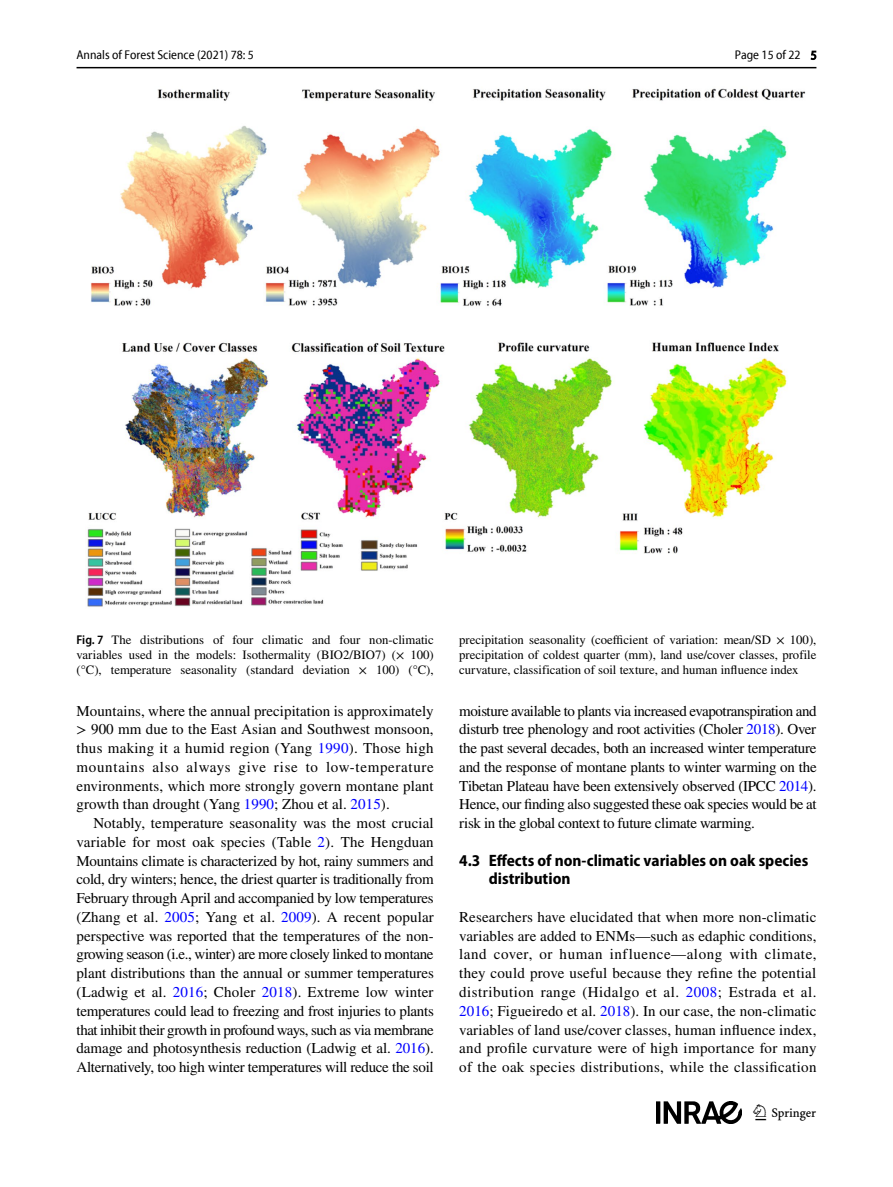
<style>
.page{position:relative;width:893px;height:1187px;background:#fff}
.page>*{position:absolute;margin:0;border:0;box-sizing:border-box;transform-origin:0 0}
.t1{font:22.5px "Springnew Regular 3";color:#000}
.t2{font:700 semi-condensed 16.5px/18.8px "Myriad Pro";color:#000}
.t3{font:15px/18.8px "STIX";letter-spacing:-.01em;color:#000;text-align:justify}
.t4{font:12.75px/15px "STIX";color:#000;text-align:justify}
.t5{font:semi-condensed 12.75px "Myriad Pro Unic";color:#000}
.s1{font-family:"Myriad Pro";font-weight:600;font-stretch:semi-condensed}
.s2{color:#00f}
</style>
<div class="page">
<hr style="left:77px;top:67px;width:739px;height:1px;background:#000">
<img style="left:656px;top:1101px;width:85px;height:22px">
<img style="left:85px;top:88px;width:721px;height:519px">
<p class="t5" style="left:76px;top:50px;width:179px">Annals of Forest Science (2021) 78: 5</p>
<p class="t5" style="left:735px;top:50px;width:83px">Page 15 of 22 5</p>
<p class="t4" style="left:77px;top:632px;width:359px"><span class="s1">Fig. 7</span> The distributions of four climatic and four non-climatic variables used in the models: Isothermality (BIO2/BIO7) (× 100) (°C), temperature seasonality (standard deviation × 100) (°C),</p>
<p class="t4" style="left:459px;top:632px;width:359px">precipitation seasonality (coefficient of variation: mean/SD × 100), precipitation of coldest quarter (mm), land use/cover classes, profile curvature, classification of soil texture, and human influence index</p>
<p class="t3" style="left:77px;top:702px;width:359px">Mountains, where the annual precipitation is approximately &gt; 900 mm due to the East Asian and Southwest monsoon, thus making it a humid region (Yang <span class="s2">1990</span>). Those high mountains also always give rise to low-temperature environments, which more strongly govern montane plant growth than drought (Yang <span class="s2">1990</span>; Zhou et al. <span class="s2">2015</span>).</p>
<p class="t3" style="left:77px;top:814px;width:359px;text-indent:17px">Notably, temperature seasonality was the most crucial variable for most oak species (Table <span class="s2">2</span>). The Hengduan Mountains climate is characterized by hot, rainy summers and cold, dry winters; hence, the driest quarter is traditionally from February through April and accompanied by low temperatures (Zhang et al. <span class="s2">2005</span>; Yang et al. <span class="s2">2009</span>). A recent popular perspective was reported that the temperatures of the non&shy;growing season (i.e., winter) are more closely linked to montane plant distributions than the annual or summer temperatures (Ladwig et al. <span class="s2">2016</span>; Choler <span class="s2">2018</span>). Extreme low winter temperatures could lead to freezing and frost injuries to plants that inhibit their growth in profound ways, such as via membrane damage and photosynthesis reduction (Ladwig et al. <span class="s2">2016</span>).<br>Alternatively, too high winter temperatures will reduce the soil</p>
<p class="t3" style="left:459px;top:702px;width:359px">moisture available to plants via increased evapotranspiration and disturb tree phenology and root activities (Choler <span class="s2">2018</span>). Over the past several decades, both an increased winter temperature and the response of montane plants to winter warming on the Tibetan Plateau have been extensively observed (IPCC <span class="s2">2014</span>).<br>Hence, our finding also suggested these oak species would be at risk in the global context to future climate warming.</p>
<p class="t2" style="left:489px;top:850px;width:321px;text-indent:-29px">4.3 Effects of non‑climatic variables on oak species distribution</p>
<p class="t3" style="left:459px;top:908px;width:359px">Researchers have elucidated that when more non-climatic variables are added to ENMs—such as edaphic conditions, land cover, or human influence—along with climate, they could prove useful because they refine the potential distribution range (Hidalgo et al. <span class="s2">2008</span>; Estrada et al.<br><span class="s2">2016</span>; Figueiredo et al. <span class="s2">2018</span>). In our case, the non-climatic variables of land use/cover classes, human influence index, and profile curvature were of high importance for many of the oak species distributions, while the classification</p>
<h1 class="t1" style="left:755px;top:1104px;width:62px">1 3</h1>
</div>
